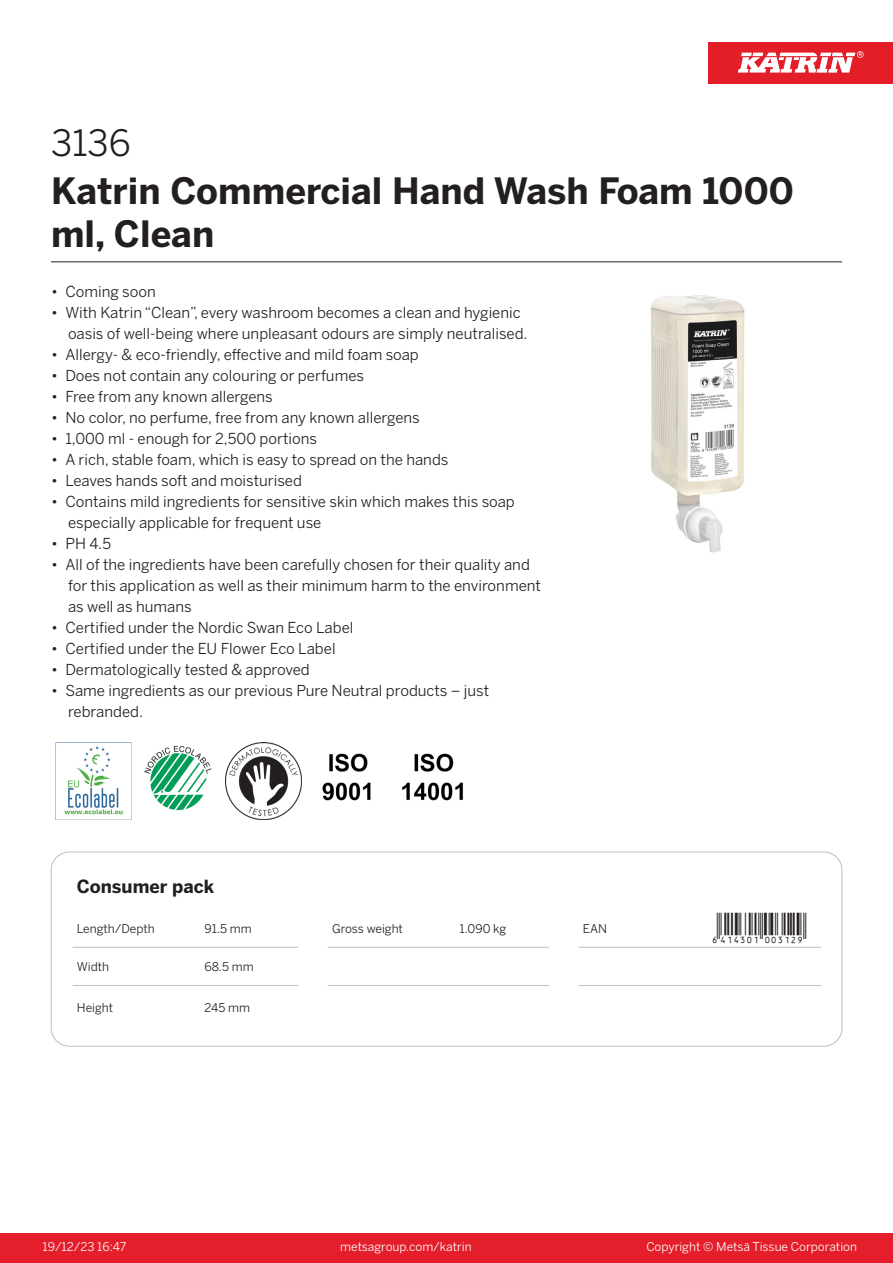
<style>
.page{position:relative;width:893px;height:1263px;background:#fff}
.page>*{position:absolute;margin:0;border:0;box-sizing:border-box;transform-origin:0 0}
.Product_Name{font:700 36px/43.2px "Benton Sans";color:#231f20}
.External_material_co{font:36px "Benton Sans";color:#231f20}
.T_EAN{font:30px "Viisas EAN Matala";color:#231f20}
.T_TableHeader{font:700 18px "Benton Sans";color:#231f20}
.MarketingBullets{font:15px/21px "Benton Sans";color:#231f20}
.t1{font:12px "Benton Sans";color:#fff}
.T_TableBody{font:12px "Benton Sans";color:#231f20}
</style>
<div class="page">
<div style="left:0;top:1233px;width:893px;height:30px;background:#e41e2b"></div>
<div style="left:708px;top:43px;width:185px;height:41px;background:#e31e28"></div>
<svg style="left:738px;top:51px;width:126px;height:22px"></svg>
<hr style="left:73px;top:947px;width:127px;height:1px;background:#bcbdc0">
<hr style="left:200px;top:947px;width:98px;height:1px;background:#bcbdc0">
<hr style="left:328px;top:947px;width:127px;height:1px;background:#bcbdc0">
<hr style="left:455px;top:947px;width:94px;height:1px;background:#bcbdc0">
<hr style="left:579px;top:947px;width:127px;height:1px;background:#bcbdc0">
<hr style="left:706px;top:947px;width:115px;height:1px;background:#bcbdc0">
<hr style="left:73px;top:985px;width:127px;height:1px;background:#bcbdc0">
<hr style="left:200px;top:985px;width:98px;height:1px;background:#bcbdc0">
<hr style="left:328px;top:985px;width:127px;height:1px;background:#bcbdc0">
<hr style="left:455px;top:985px;width:94px;height:1px;background:#bcbdc0">
<hr style="left:579px;top:985px;width:127px;height:1px;background:#bcbdc0">
<hr style="left:706px;top:985px;width:115px;height:1px;background:#bcbdc0">
<div style="left:51px;top:852px;width:791px;height:194px;border:1px solid #bcbdc0;border-radius:18px"></div>
<img style="left:651px;top:295px;width:94px;height:258px">
<img style="left:55px;top:743px;width:77px;height:76px">
<img style="left:144px;top:745px;width:68px;height:66px">
<img style="left:225px;top:743px;width:77px;height:76px">
<img style="left:322px;top:753px;width:49px;height:48px">
<img style="left:402px;top:753px;width:61px;height:48px">
<hr style="left:51px;top:261px;width:791px;height:1px;background:#231f20">
<p class="External_material_co" style="left:51px;top:121px;width:81px">3136</p>
<p class="Product_Name" style="left:51px;top:170px;width:744px">Katrin Commercial Hand Wash Foam 1000 ml, Clean</p>
<p class="MarketingBullets" style="left:51px;top:281px;width:106px">• Coming soon</p>
<p class="MarketingBullets" style="left:68px;top:302px;width:461px;text-indent:-17px">• With Katrin “Clean”, every washroom becomes a clean and hygienic oasis of well-being where unpleasant odours are simply neutralised.</p>
<p class="MarketingBullets" style="left:51px;top:344px;width:369px">• Allergy- &amp; eco-friendly, effective and mild foam soap</p>
<p class="MarketingBullets" style="left:51px;top:365px;width:314px">• Does not contain any colouring or perfumes</p>
<p class="MarketingBullets" style="left:51px;top:386px;width:223px">• Free from any known allergens</p>
<p class="MarketingBullets" style="left:51px;top:407px;width:370px">• No color, no perfume, free from any known allergens</p>
<p class="MarketingBullets" style="left:51px;top:428px;width:268px">• 1,000 ml - enough for 2,500 portions</p>
<p class="MarketingBullets" style="left:51px;top:449px;width:399px">• A rich, stable foam, which is easy to spread on the hands</p>
<p class="MarketingBullets" style="left:51px;top:470px;width:252px">• Leaves hands soft and moisturised</p>
<p class="MarketingBullets" style="left:68px;top:491px;width:448px;text-indent:-17px">• Contains mild ingredients for sensitive skin which makes this soap especially applicable for frequent use</p>
<p class="MarketingBullets" style="left:51px;top:533px;width:62px">• PH 4.5</p>
<p class="MarketingBullets" style="left:68px;top:554px;width:475px;text-indent:-17px">• All of the ingredients have been carefully chosen for their quality and for this application as well as their minimum harm to the environment as well as humans</p>
<p class="MarketingBullets" style="left:51px;top:617px;width:304px">• Certified under the Nordic Swan Eco Label</p>
<p class="MarketingBullets" style="left:51px;top:638px;width:286px">• Certified under the EU Flower Eco Label</p>
<p class="MarketingBullets" style="left:51px;top:659px;width:260px">• Dermatologically tested &amp; approved</p>
<p class="MarketingBullets" style="left:68px;top:680px;width:423px;text-indent:-17px">• Same ingredients as our previous Pure Neutral products – just rebranded.</p>
<p class="T_TableHeader" style="left:77px;top:875px;width:139px">Consumer pack</p>
<p class="T_TableBody" style="left:77px;top:921px;width:79px">Length/Depth</p>
<p class="T_TableBody" style="left:204px;top:921px;width:49px">91.5 mm</p>
<p class="T_TableBody" style="left:332px;top:921px;width:72px">Gross weight</p>
<p class="T_TableBody" style="left:460px;top:921px;width:48px">1.090 kg</p>
<p class="T_TableBody" style="left:583px;top:921px;width:26px">EAN</p>
<p class="T_EAN" style="left:710px;top:913px;width:97px">*6414301003129*</p>
<p class="T_TableBody" style="left:77px;top:959px;width:34px">Width</p>
<p class="T_TableBody" style="left:204px;top:959px;width:51px">68.5 mm</p>
<p class="T_TableBody" style="left:77px;top:1000px;width:38px">Height</p>
<p class="T_TableBody" style="left:204px;top:1000px;width:47px">245 mm</p>
<p class="t1" style="left:43px;top:1239px;width:85px">19/12/23 16:47</p>
<p class="t1" style="left:340px;top:1239px;width:133px">metsagroup.com/katrin</p>
<p class="t1" style="left:646px;top:1239px;width:212px">Copyright © Metsä Tissue Corporation</p>
</div>
